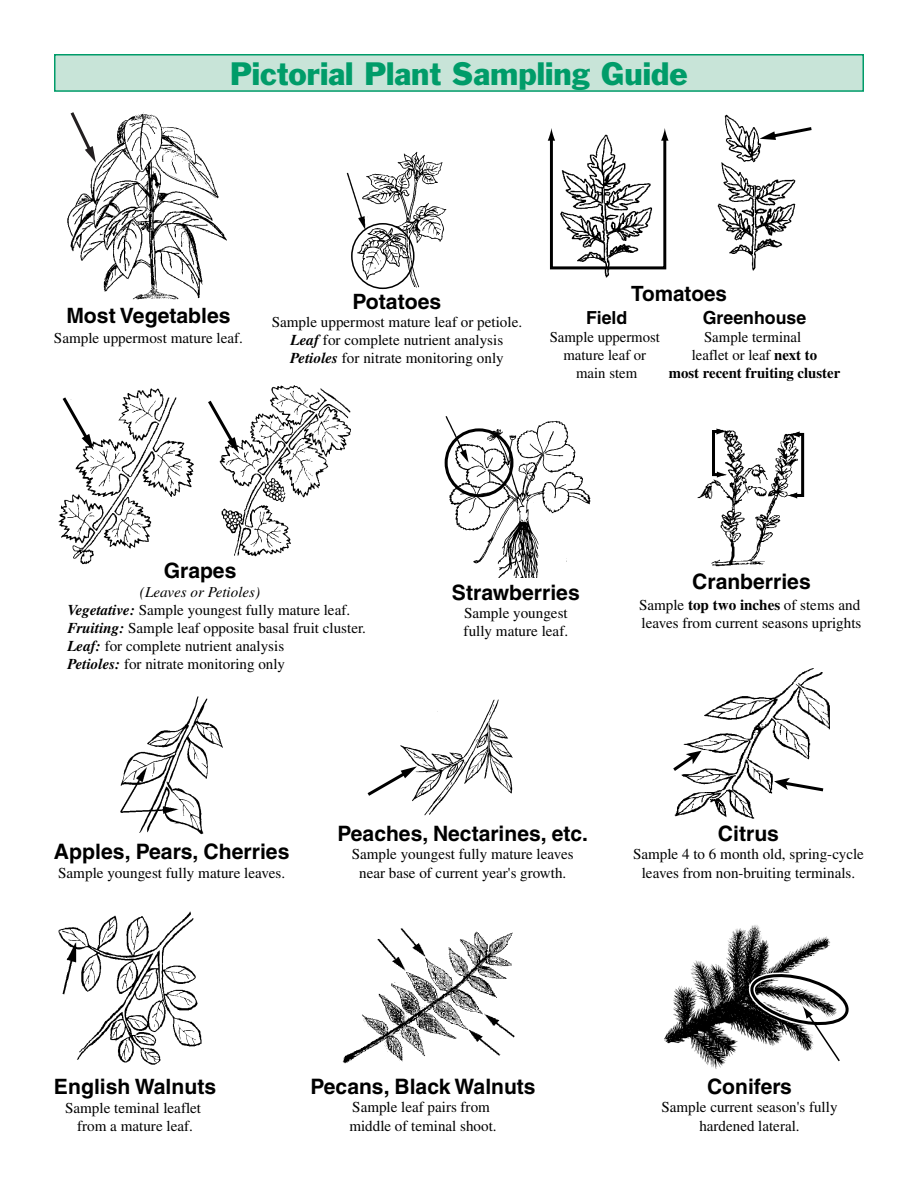
<style>
.page{position:relative;width:918px;height:1188px;background:#fff}
.page>*{position:absolute;margin:0;border:0;box-sizing:border-box;transform-origin:0 0}
.t1{font:30px "Franklin Gothic";color:#009c69}
.t2{font:700 21.3px "Helvetica";color:#000}
.t3{font:700 21.15px "Helvetica";color:#000}
.t4{font:700 21px "Helvetica";color:#000}
.t5{font:700 18px "Helvetica";color:#000}
.t6{font:15.15px/18.1px "Times";color:#000;text-align:center}
.t7{font:15px/18.1px "Times";color:#000;text-align:center}
.t8{font:700 15px/18px "Times";color:#000;text-align:center}
.s1{font-weight:700;font-style:italic}
.s2{font-weight:400}
.s3{font-style:italic}
.s4{font-weight:700}
</style>
<div class="page">
<img style="left:67px;top:112px;width:160px;height:188px">
<svg style="left:68px;top:112px;width:28px;height:51px"></svg>
<img style="left:346px;top:151px;width:101px;height:139px">
<div style="left:351px;top:223px;width:64px;height:66px;border:2px solid #000;border-radius:50%"></div>
<img style="left:550px;top:114px;width:246px;height:164px">
<svg style="left:759px;top:125px;width:53px;height:15px"></svg>
<hr style="left:578px;top:264px;width:65px;height:3px;background:#fff">
<svg style="left:603px;top:259px;width:8px;height:13px"></svg>
<div style="left:550px;top:137px;width:116px;height:132px;border:3px solid #000"></div>
<svg style="left:661px;top:128px;width:8px;height:13px"></svg>
<svg style="left:548px;top:128px;width:7px;height:13px"></svg>
<img style="left:444px;top:416px;width:147px;height:162px">
<div style="left:445px;top:428px;width:68px;height:69px;border:3px solid #000;border-radius:50%"></div>
<img style="left:697px;top:430px;width:90px;height:137px">
<div style="left:712px;top:430px;width:8px;height:46px;border:3px solid #000"></div>
<svg style="left:717px;top:472px;width:10px;height:6px"></svg>
<svg style="left:716px;top:428px;width:11px;height:7px"></svg>
<svg style="left:787px;top:431px;width:18px;height:68px"></svg>
<img style="left:58px;top:386px;width:293px;height:179px">
<svg style="left:60px;top:394px;width:34px;height:56px"></svg>
<svg style="left:205px;top:397px;width:34px;height:56px"></svg>
<img style="left:120px;top:696px;width:103px;height:139px">
<img style="left:400px;top:699px;width:113px;height:117px">
<svg style="left:367px;top:766px;width:50px;height:33px"></svg>
<img style="left:674px;top:668px;width:156px;height:151px">
<svg style="left:673px;top:748px;width:44px;height:38px"></svg>
<svg style="left:773px;top:771px;width:57px;height:22px"></svg>
<img style="left:58px;top:911px;width:144px;height:154px">
<img style="left:342px;top:928px;width:173px;height:136px">
<div style="left:55px;top:55px;width:808px;height:36px;background:#c8e4d8"></div>
<div style="left:54px;top:54px;width:810px;height:38px;border:2px solid #009c69"></div>
<img style="left:664px;top:925px;width:167px;height:144px">
<svg style="left:749px;top:968px;width:100px;height:95px"></svg>
<p class="t1" style="left:230px;top:54px;width:459px">Pictorial Plant Sampling Guide</p>
<p class="t3" style="left:66px;top:303px;width:166px">Most Vegetables</p>
<p class="t6" style="left:54px;top:329px;width:190px">Sample uppermost mature leaf.</p>
<p class="t3" style="left:353px;top:288px;width:90px">Potatoes</p>
<p class="t6" style="left:272px;top:313px;width:252px">Sample uppermost mature leaf or petiole.<br><span class="s1">Leaf</span> for complete nutrient analysis<br><span class="s1">Petioles</span> for nitrate monitoring only</p>
<p class="t4" style="left:631px;top:280px;width:97px">Tomatoes</p>
<p class="t5" style="left:586px;top:306px;width:43px">Field</p>
<p class="t7" style="left:550px;top:328px;width:112px">Sample uppermost mature leaf or main stem</p>
<p class="t5" style="left:703px;top:306px;width:105px">Greenhouse</p>
<p class="t8" style="left:669px;top:327px;width:173px"><span class="s2">Sample terminal<br>leaflet or leaf</span> next to<br>most recent fruiting cluster</p>
<p class="t3" style="left:164px;top:558px;width:74px">Grapes</p>
<p class="t7" style="left:67px;top:582px;width:300px;text-align:left;text-indent:73px"><span class="s3">(Leaves or Petioles)<br></span><span class="s1">Vegetative:</span> Sample youngest fully mature leaf.<br><span class="s1">Fruiting:</span> Sample leaf opposite basal fruit cluster.<br><span class="s1">Leaf:</span> for complete nutrient analysis<br><span class="s1">Petioles:</span> for nitrate monitoring only</p>
<p class="t3" style="left:452px;top:580px;width:129px">Strawberries</p>
<p class="t6" style="left:464px;top:604px;width:106px;text-align:left">Sample youngest fully mature leaf.</p>
<p class="t3" style="left:692px;top:569px;width:120px">Cranberries</p>
<p class="t6" style="left:639px;top:595px;width:224px;text-align:left">Sample <span class="s4">top two inches</span> of stems and leaves from current seasons uprights</p>
<p class="t2" style="left:54px;top:839px;width:237px">Apples, Pears, Cherries</p>
<p class="t6" style="left:58px;top:863px;width:229px">Sample youngest fully mature leaves.</p>
<p class="t3" style="left:338px;top:821px;width:252px">Peaches, Nectarines, etc.</p>
<p class="t6" style="left:352px;top:845px;width:223px">Sample youngest fully mature leaves near base of current year's growth.</p>
<p class="t3" style="left:718px;top:821px;width:63px">Citrus</p>
<p class="t6" style="left:633px;top:845px;width:232px">Sample 4 to 6 month old, spring-cycle leaves from non-bruiting terminals.</p>
<p class="t3" style="left:54px;top:1074px;width:164px">English Walnuts</p>
<p class="t6" style="left:65px;top:1098px;width:138px">Sample teminal leaflet from a mature leaf.</p>
<p class="t2" style="left:311px;top:1074px;width:227px">Pecans, Black Walnuts</p>
<p class="t6" style="left:349px;top:1098px;width:149px;text-align:left">Sample leaf pairs from middle of teminal shoot.</p>
<p class="t2" style="left:707px;top:1074px;width:86px">Conifers</p>
<p class="t6" style="left:662px;top:1098px;width:178px">Sample current season's fully hardened lateral.</p>
</div>
